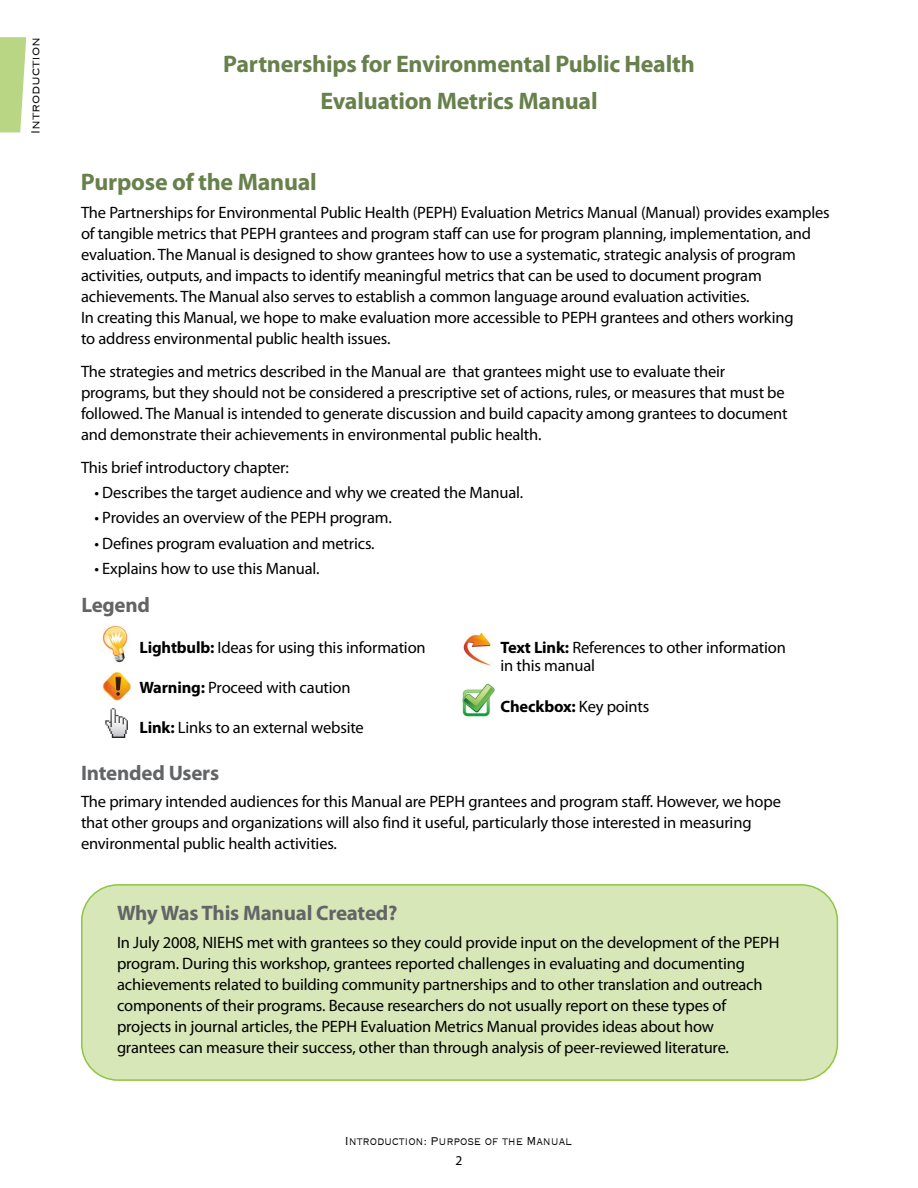
<style>
.page{position:relative;width:918px;height:1188px;background:#fff}
.page>*{position:absolute;margin:0;border:0;box-sizing:border-box;transform-origin:0 0}
.t1{font:700 24px/37.3px "Myriad Pro";letter-spacing:-.01em;color:#67814c;text-align:center}
.t2{font:700 21px "Myriad Pro";letter-spacing:-.01em;color:#636466}
.t3{font:16.5px/21px "Myriad Pro";letter-spacing:-.01em;color:#000}
.t4{font:700 16.5px "Myriad Pro";letter-spacing:-.01em;color:#000}
.t5{font:300 15px "Copperplate";letter-spacing:-.01em;color:#000;scale:.8 1}
.t6{font:13.5px "Myriad Pro";color:#000}
.s1{font-weight:700}
.s2{font-weight:400}
</style>
<div class="page">
<svg style="left:0;top:37px;width:26px;height:95px;background:#c0da92"></svg>
<img style="left:102px;top:626px;width:392px;height:111px">
<div style="left:82px;top:885px;width:755px;height:195px;background:#d7e7b8;border-radius:36px"></div>
<div style="left:81px;top:884px;width:757px;height:197px;border:2px solid #8dc63f;border-radius:36px"></div>
<p class="t5" style="left:26px;top:134px;width:123px;rotate:-90deg">Introduction</p>
<p class="t1" style="left:223px;top:44px;width:473px">Partnerships for Environmental Public Health<br>Evaluation Metrics Manual</p>
<p class="t1" style="left:81px;top:163px;width:237px">Purpose of the Manual</p>
<p class="t3" style="left:81px;top:202px;width:750px">The Partnerships for Environmental Public Health (PEPH) Evaluation Metrics Manual (Manual) provides examples of tangible metrics that PEPH grantees and program staff can use for program planning, implementation, and evaluation. The Manual is designed to show grantees how to use a systematic, strategic analysis of program activities, outputs, and impacts to identify meaningful metrics that can be used to document program achievements. The Manual also serves to establish a common language around evaluation activities.<br>In creating this Manual, we hope to make evaluation more accessible to PEPH grantees and others working<br>to address environmental public health issues.</p>
<p class="t3" style="left:81px;top:361px;width:708px">The strategies and metrics described in the Manual are that grantees might use to evaluate their programs, but they should not be considered a prescriptive set of actions, rules, or measures that must be followed. The Manual is intended to generate discussion and build capacity among grantees to document and demonstrate their achievements in environmental public health.</p>
<p class="t3" style="left:81px;top:456px;width:209px">This brief introductory chapter:</p>
<p class="t3" style="left:94px;top:482px;width:430px">• Describes the target audience and why we created the Manual.</p>
<p class="t3" style="left:94px;top:507px;width:299px">• Provides an overview of the PEPH program.</p>
<p class="t3" style="left:94px;top:532px;width:282px">• Defines program evaluation and metrics.</p>
<p class="t3" style="left:94px;top:558px;width:226px">• Explains how to use this Manual.</p>
<p class="t2" style="left:81px;top:591px;width:70px">Legend</p>
<p class="t3" style="left:140px;top:636px;width:288px"><span class="s1">Lightbulb:</span> Ideas for using this information</p>
<p class="t3" style="left:500px;top:639px;width:287px;line-height:18px"><span class="s1">Text Link:</span> References to other information in this manual</p>
<p class="t3" style="left:140px;top:677px;width:213px"><span class="s1">Warning:</span> Proceed with caution</p>
<p class="t4" style="left:500px;top:695px;width:150px">Checkbox: <span class="s2">Key points</span></p>
<p class="t3" style="left:140px;top:717px;width:226px"><span class="s1">Link:</span> Links to an external website</p>
<p class="t2" style="left:81px;top:759px;width:140px">Intended Users</p>
<p class="t3" style="left:81px;top:791px;width:702px">The primary intended audiences for this Manual are PEPH grantees and program staff. However, we hope that other groups and organizations will also find it useful, particularly those interested in measuring environmental public health activities.</p>
<p class="t2" style="left:117px;top:899px;width:282px">Why Was This Manual Created?</p>
<p class="t3" style="left:117px;top:932px;width:664px">In July 2008, NIEHS met with grantees so they could provide input on the development of the PEPH program. During this workshop, grantees reported challenges in evaluating and documenting achievements related to building community partnerships and to other translation and outreach components of their programs. Because researchers do not usually report on these types of projects in journal articles, the PEPH Evaluation Metrics Manual provides ideas about how<br>grantees can measure their success, other than through analysis of peer-reviewed literature.</p>
<p class="t5" style="left:345px;top:1132px;width:285px">Introduction: Purpose of the Manual</p>
<p class="t6" style="left:456px;top:1153px;width:8px">2</p>
</div>
